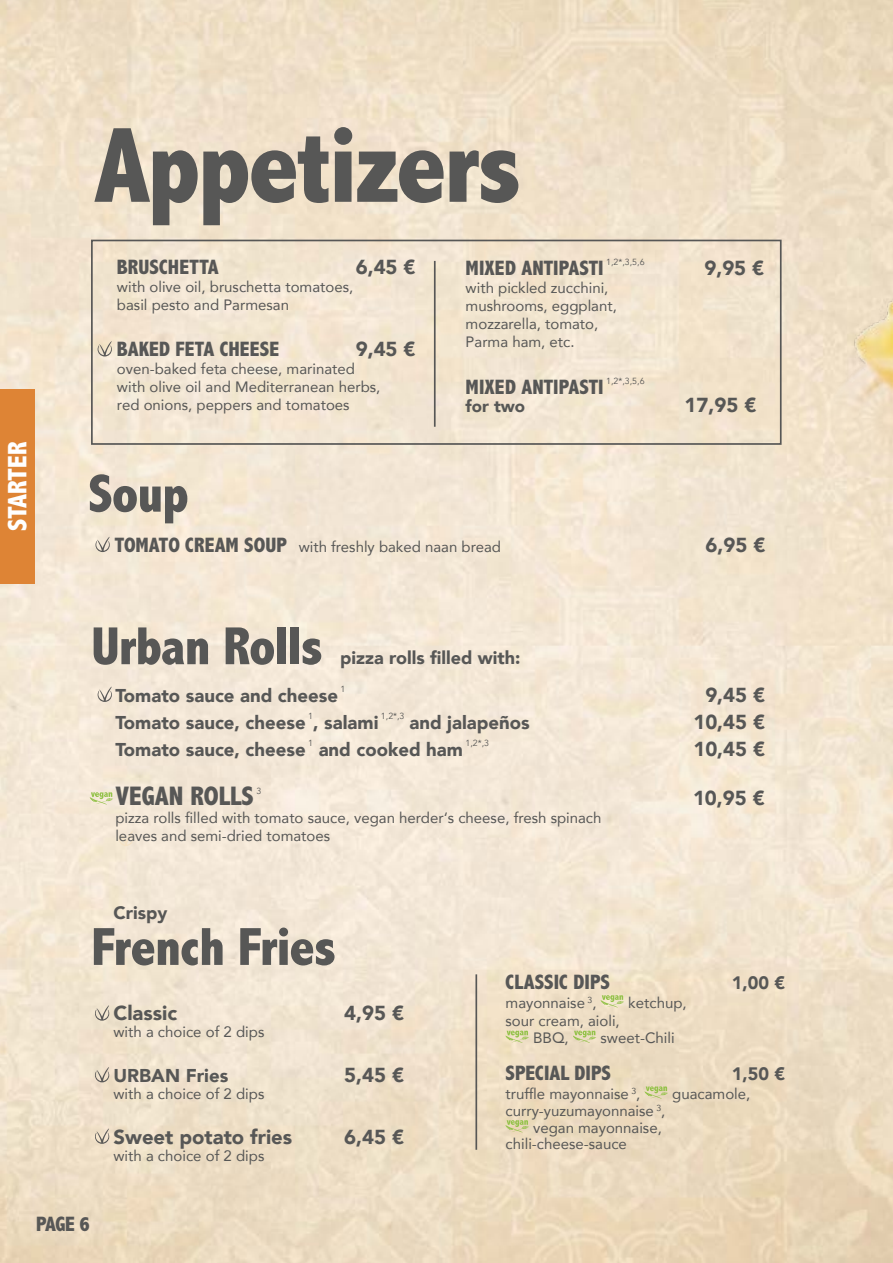
<style>
.page{position:relative;width:893px;height:1263px;background:#fff}
.page>*{position:absolute;margin:0;border:0;box-sizing:border-box;transform-origin:0 0}
.t1{font:800 condensed 108px "Abadi MT Pro";letter-spacing:-.025em;color:#575756}
.t2{font:800 condensed 54px "Abadi MT Pro";letter-spacing:-.015em;color:#575756}
.t3{font:800 condensed 27px "Abadi MT Pro";color:#575756}
.t4{font:800 condensed 27px "Abadi MT Pro";letter-spacing:-.005em;color:#fff}
.t5{font:800 condensed 21px "Abadi MT Pro";letter-spacing:-.005em;color:#575756}
.t6{font:900 20.25px "Avenir";color:#575756}
.t7{font:900 18.6px "Avenir";color:#575756}
.t8{font:900 18px "Avenir";color:#575756}
.t9{font:900 16.8px "Avenir";color:#575756}
.t10{font:15px/18px "Avenir";color:#575756}
.t11{font:8.85px "Avenir";color:#575756}
.s1{font-family:"Abadi MT Pro";font-weight:800;font-stretch:condensed;font-size:21px}
</style>
<div class="page">
<div style="left:0;top:389px;width:35px;height:195px;background:#de8435"></div>
<img style="left:795px;top:0;width:98px;height:521px">
<div style="left:91px;top:240px;width:691px;height:205px;border:2px solid #575756"></div>
<hr style="left:434px;top:261px;width:2px;height:166px;background:#575756">
<svg style="left:98px;top:341px;width:14px;height:15px"></svg>
<svg style="left:119px;top:831px;width:14px;height:15px"></svg>
<svg style="left:98px;top:687px;width:14px;height:15px"></svg>
<svg style="left:90px;top:792px;width:23px;height:13px"></svg>
<svg style="left:95px;top:1005px;width:14px;height:16px"></svg>
<svg style="left:95px;top:1067px;width:14px;height:15px"></svg>
<svg style="left:95px;top:1128px;width:14px;height:16px"></svg>
<hr style="left:475px;top:974px;width:2px;height:176px;background:#575756">
<svg style="left:600px;top:995px;width:24px;height:13px"></svg>
<svg style="left:505px;top:1031px;width:24px;height:12px"></svg>
<svg style="left:573px;top:1031px;width:23px;height:12px"></svg>
<svg style="left:644px;top:1086px;width:24px;height:13px"></svg>
<svg style="left:505px;top:1120px;width:24px;height:12px"></svg>
<svg style="left:95px;top:537px;width:15px;height:15px"></svg>
<h3 class="t4" style="left:2px;top:531px;width:91px;rotate:-90deg">STARTER</h3>
<h1 class="t1" style="left:94px;top:106px;width:429px">Appetizers</h1>
<h3 class="t5" style="left:117px;top:256px;width:103px">BRUSCHETTA</h3>
<h3 class="t6" style="left:356px;top:250px;width:61px">6,45 €</h3>
<p class="t10" style="left:117px;top:278px;width:238px">with olive oil, bruschetta tomatoes, basil pesto and Parmesan</p>
<h3 class="t5" style="left:117px;top:338px;width:164px">BAKED FETA CHEESE</h3>
<h3 class="t6" style="left:356px;top:332px;width:61px">9,45 €</h3>
<p class="t10" style="left:117px;top:360px;width:265px">oven-baked feta cheese, marinated with olive oil and Mediterranean herbs, red onions, peppers and tomatoes</p>
<h3 class="t5" style="left:466px;top:256px;width:140px">MIXED ANTIPASTI</h3>
<p class="t11" style="left:606px;top:256px;width:40px">1,2*,3,5,6</p>
<h3 class="t6" style="left:704px;top:250px;width:61px">9,95 €</h3>
<p class="t10" style="left:466px;top:278px;width:153px">with pickled zucchini, mushrooms, eggplant, mozzarella, tomato,<br>Parma ham, etc.</p>
<h3 class="t5" style="left:466px;top:375px;width:140px">MIXED ANTIPASTI</h3>
<p class="t11" style="left:606px;top:376px;width:40px">1,2*,3,5,6</p>
<p class="t9" style="left:466px;top:392px;width:61px">for two</p>
<h3 class="t6" style="left:684px;top:388px;width:73px">17,95 €</h3>
<h2 class="t2" style="left:88px;top:464px;width:102px">Soup</h2>
<p class="t10" style="left:114px;top:537px;width:388px"><span class="s1">TOMATO CREAM SOUP</span> with freshly baked naan bread</p>
<h3 class="t6" style="left:705px;top:527px;width:61px">6,95 €</h3>
<h2 class="t2" style="left:91px;top:616px;width:233px">Urban Rolls</h2>
<p class="t8" style="left:340px;top:642px;width:182px">pizza rolls filled with:</p>
<p class="t7" style="left:115px;top:679px;width:224px">Tomato sauce and cheese</p>
<p class="t11" style="left:341px;top:683px;width:6px">1</p>
<h3 class="t6" style="left:705px;top:677px;width:61px">9,45 €</h3>
<p class="t7" style="left:115px;top:706px;width:265px">Tomato sauce, cheese , salami</p>
<p class="t11" style="left:308px;top:710px;width:6px">1</p>
<p class="t11" style="left:381px;top:711px;width:25px">1,2*,3</p>
<p class="t7" style="left:409px;top:706px;width:122px">and jalapeños</p>
<h3 class="t6" style="left:693px;top:704px;width:73px">10,45 €</h3>
<p class="t7" style="left:115px;top:733px;width:192px">Tomato sauce, cheese</p>
<p class="t11" style="left:308px;top:737px;width:6px">1</p>
<p class="t7" style="left:319px;top:733px;width:146px">and cooked ham</p>
<p class="t11" style="left:465px;top:738px;width:25px">1,2*,3</p>
<h3 class="t6" style="left:693px;top:731px;width:73px">10,45 €</h3>
<h3 class="t3" style="left:115px;top:781px;width:140px">VEGAN ROLLS</h3>
<p class="t11" style="left:256px;top:786px;width:6px">3</p>
<h3 class="t6" style="left:693px;top:780px;width:73px">10,95 €</h3>
<p class="t10" style="left:115px;top:808px;width:488px">pizza rolls filled with tomato sauce, vegan herder‘s cheese, fresh spinach leaves and semi-dried tomatoes</p>
<p class="t8" style="left:114px;top:897px;width:56px">Crispy</p>
<h2 class="t2" style="left:91px;top:917px;width:246px">French Fries</h2>
<h3 class="t5" style="left:36px;top:1212px;width:55px">PAGE 6</h3>
<h3 class="t6" style="left:114px;top:996px;width:65px">Classic</h3>
<h3 class="t6" style="left:344px;top:996px;width:61px">4,95 €</h3>
<p class="t10" style="left:114px;top:1022px;width:152px">with a choice of 2 dips</p>
<p class="t7" style="left:114px;top:1060px;width:116px">URBAN Fries</p>
<h3 class="t6" style="left:344px;top:1058px;width:61px">5,45 €</h3>
<p class="t10" style="left:114px;top:1084px;width:152px">with a choice of 2 dips</p>
<h3 class="t6" style="left:114px;top:1119px;width:180px">Sweet potato fries</h3>
<h3 class="t6" style="left:344px;top:1119px;width:61px">6,45 €</h3>
<p class="t10" style="left:114px;top:1146px;width:152px">with a choice of 2 dips</p>
<h3 class="t5" style="left:506px;top:970px;width:106px">CLASSIC DIPS</h3>
<p class="t8" style="left:732px;top:967px;width:55px">1,00 €</p>
<p class="t10" style="left:506px;top:993px;width:92px">mayonnaise <sup>3</sup>,</p>
<p class="t10" style="left:628px;top:993px;width:60px">ketchup,</p>
<p class="t10" style="left:533px;top:1012px;width:88px;line-height:17px;text-indent:-28px">sour cream, aioli,<br>BBQ,</p>
<p class="t10" style="left:601px;top:1028px;width:76px">sweet-Chili</p>
<h3 class="t5" style="left:506px;top:1062px;width:107px">SPECIAL DIPS</h3>
<p class="t8" style="left:732px;top:1058px;width:55px">1,50 €</p>
<p class="t10" style="left:506px;top:1084px;width:136px">truffle mayonnaise <sup>3</sup>,</p>
<p class="t10" style="left:672px;top:1084px;width:80px">guacamole,</p>
<p class="t10" style="left:506px;top:1101px;width:161px">curry-yuzumayonnaise <sup>3</sup>,</p>
<p class="t10" style="left:533px;top:1118px;width:130px">vegan mayonnaise,</p>
<p class="t10" style="left:506px;top:1135px;width:123px">chili-cheese-sauce</p>
</div>
